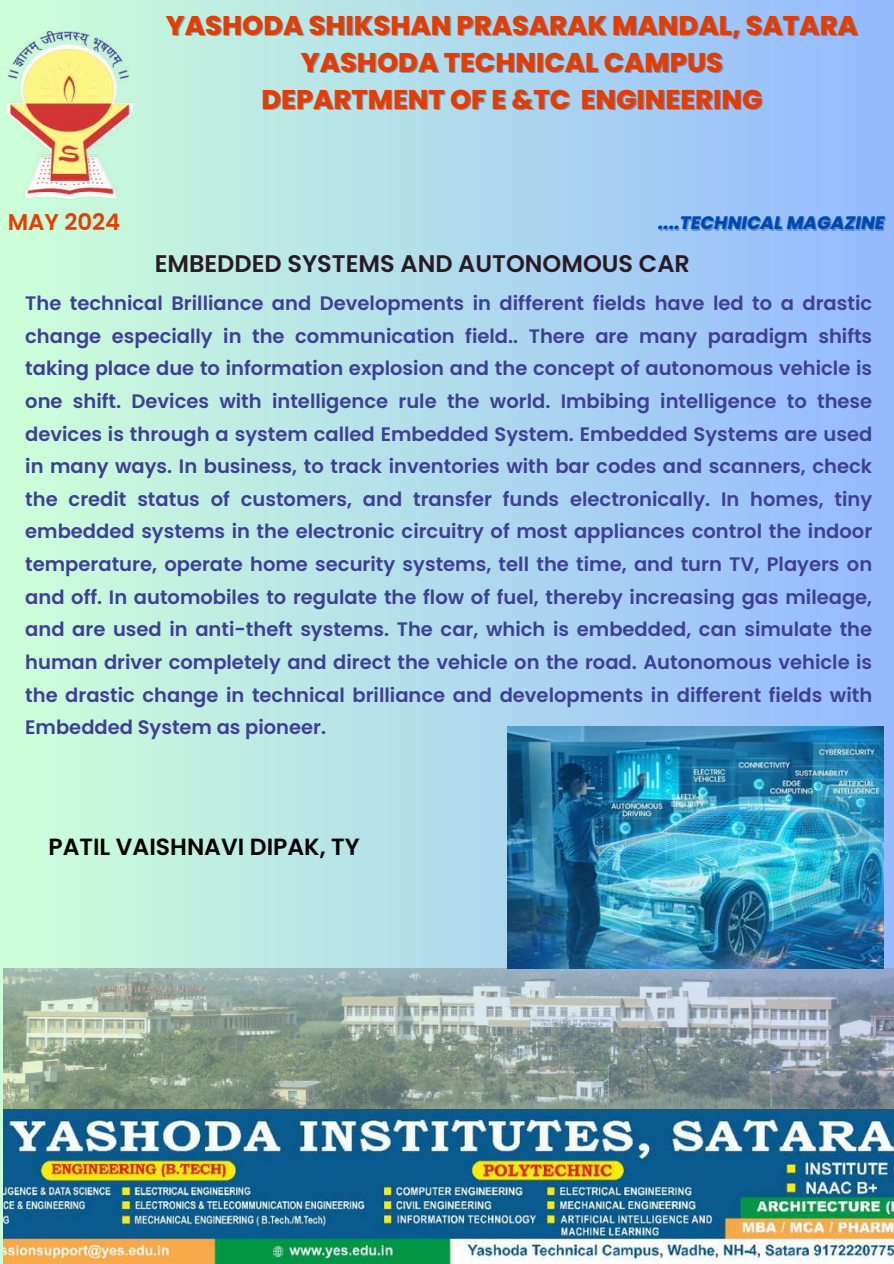
<style>
.page{position:relative;width:894px;height:1264px;background:#fff}
.page>*{position:absolute;margin:0;border:0;box-sizing:border-box;transform-origin:0 0}
.t1{font:800 27px/37.2px "Poppins";color:#e43d00;text-align:center}
.t2{font:600 24px "Poppins";color:#291b25}
.t3{font:600 23.4px "Poppins";color:#000}
.t4{font:600 22.8px "Poppins";color:#e43d00}
.t5{font:600 19.5px/32.7px "Poppins";color:#3e4095;text-align:justify}
.t6{font:italic 800 18px "Poppins";color:#004aad}
.s1{color:rgb(0 74 173/.4)}
</style>
<div class="page">
<div style="left:0;top:0;width:893px;height:1263px;background:linear-gradient(to right,#cdffd8,#94b9ff)"></div>
<img style="left:8px;top:32px;width:125px;height:167px">
<img style="left:3px;top:968px;width:890px;height:295px">
<img style="left:507px;top:727px;width:376px;height:241px">
<h1 class="t1" style="left:166px;top:7px;width:693px">YASHODA SHIKSHAN PRASARAK MANDAL, SATARA<br>YASHODA TECHNICAL CAMPUS<br>DEPARTMENT OF E &amp;TC ENGINEERING</h1>
<p class="t4" style="left:8px;top:206px;width:114px">MAY 2024</p>
<p class="t6" style="left:659px;top:210px;width:227px"><span class="s1">....</span>TECHNICAL MAGAZINE</p>
<p class="t2" style="left:155px;top:247px;width:536px">EMBEDDED SYSTEMS AND AUTONOMOUS CAR</p>
<p class="t5" style="left:25px;top:287px;width:848px">The technical Brilliance and Developments in different fields have led to a drastic change especially in the communication field.. There are many paradigm shifts taking place due to information explosion and the concept of autonomous vehicle is one shift. Devices with intelligence rule the world. Imbibing intelligence to these devices is through a system called Embedded System. Embedded Systems are used in many ways. In business, to track inventories with bar codes and scanners, check the credit status of customers, and transfer funds electronically. In homes, tiny embedded systems in the electronic circuitry of most appliances control the indoor temperature, operate home security systems, tell the time, and turn TV, Players on and off. In automobiles to regulate the flow of fuel, thereby increasing gas mileage, and are used in anti-theft systems. The car, which is embedded, can simulate the human driver completely and direct the vehicle on the road. Autonomous vehicle is the drastic change in technical brilliance and developments in different fields with Embedded System as pioneer.</p>
<p class="t3" style="left:49px;top:830px;width:312px">PATIL VAISHNAVI DIPAK, TY</p>
</div>
